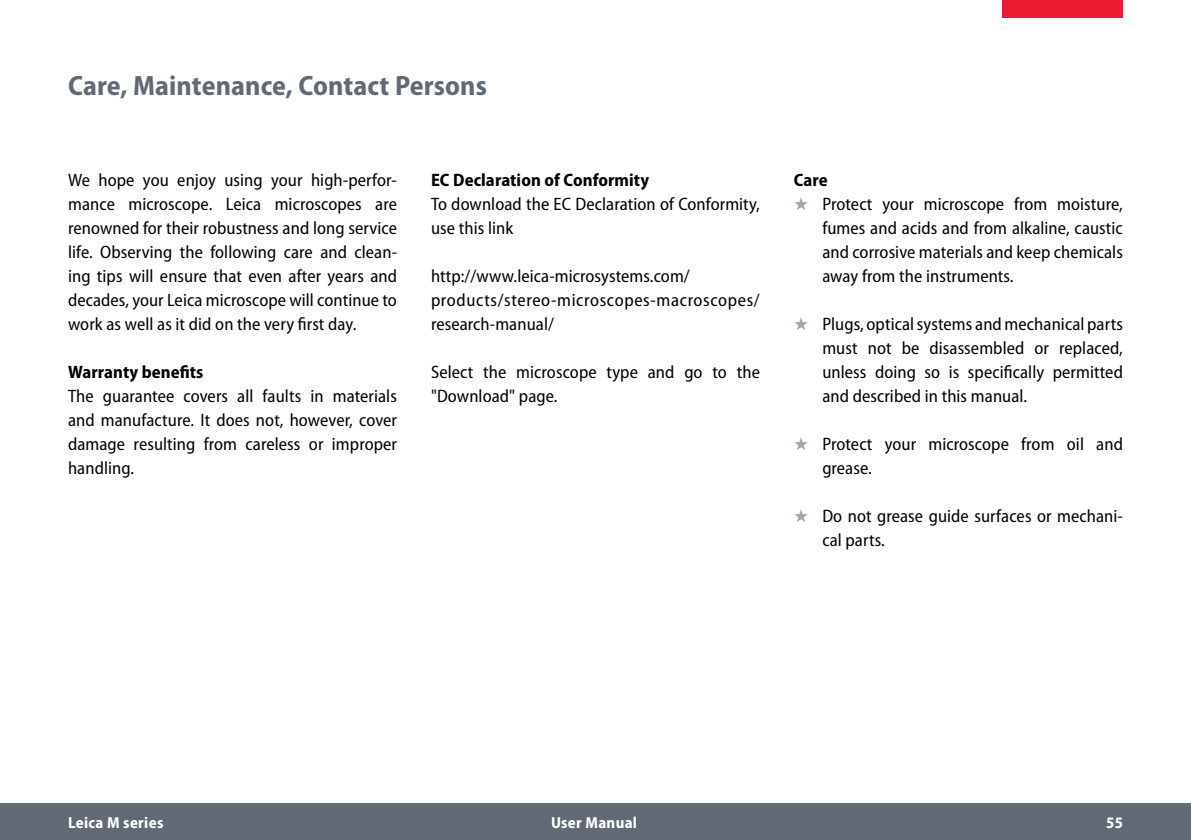
<style>
.page{position:relative;width:1191px;height:840px;background:#fff}
.page>*{position:absolute;margin:0;border:0;box-sizing:border-box;transform-origin:0 0}
.t1{font:700 semi-condensed 28px "Myriad Pro";letter-spacing:.005em;color:#616a74}
.t2{font:semi-condensed 18px/24px "Myriad Pro";letter-spacing:.005em;color:#000}
.t3{font:700 semi-condensed 18px "Myriad Pro";letter-spacing:.005em;color:#000}
.t4{font:700 semi-condensed 16px "Myriad Pro";letter-spacing:.02em;color:#fff}
.s1{color:#a0a5ac}
</style>
<div class="page">
<div style="left:0;top:803px;width:1191px;height:36px;background:#616a74"></div>
<div style="left:1002px;top:0;width:121px;height:17px;background:#ed1b2f"></div>
<h1 class="t1" style="left:68px;top:70px;width:420px">Care, Maintenance, Contact Persons</h1>
<p class="t2" style="left:68px;top:168px;width:330px;text-align:justify">We hope you enjoy using your high-perfor&shy;mance microscope. Leica microscopes are renowned for their robustness and long service life. Observing the following care and clean&shy;ing tips will ensure that even after years and decades, your Leica microscope will continue to work as well as it did on the very first day.</p>
<p class="t3" style="left:68px;top:361px;width:137px">Warranty benefits</p>
<p class="t2" style="left:68px;top:384px;width:330px;text-align:justify">The guarantee covers all faults in materials and manufacture. It does not, however, cover damage resulting from careless or improper handling.</p>
<p class="t3" style="left:431px;top:169px;width:220px">EC Declaration of Conformity</p>
<p class="t2" style="left:431px;top:192px;width:330px">To download the EC Declaration of Conformity, use this link</p>
<p class="t2" style="left:431px;top:264px;width:330px">http://www.leica-microsystems.com/ products/stereo-microscopes-macroscopes/ research-manual/</p>
<p class="t2" style="left:431px;top:360px;width:330px">Select the microscope type and go to the "Download" page.</p>
<p class="t3" style="left:794px;top:169px;width:35px">Care</p>
<p class="t2" style="left:822px;top:192px;width:302px;text-align:justify;text-indent:-28px"><span class="s1">★</span> Protect your microscope from moisture, fumes and acids and from alkaline, caustic and corrosive materials and keep chemicals away from the instruments.</p>
<p class="t2" style="left:822px;top:312px;width:302px;text-align:justify;text-indent:-28px"><span class="s1">★</span> Plugs, optical systems and mechanical parts must not be disassembled or replaced, unless doing so is specifically permitted and described in this manual.</p>
<p class="t2" style="left:822px;top:432px;width:302px;text-indent:-28px"><span class="s1">★</span> Protect your microscope from oil and grease.</p>
<p class="t2" style="left:822px;top:504px;width:302px;text-indent:-28px"><span class="s1">★</span> Do not grease guide surfaces or mechani&shy;cal parts.</p>
<p class="t4" style="left:68px;top:813px;width:97px">Leica M series</p>
<p class="t4" style="left:551px;top:813px;width:88px">User Manual</p>
<p class="t4" style="left:1106px;top:813px;width:18px">55</p>
</div>
